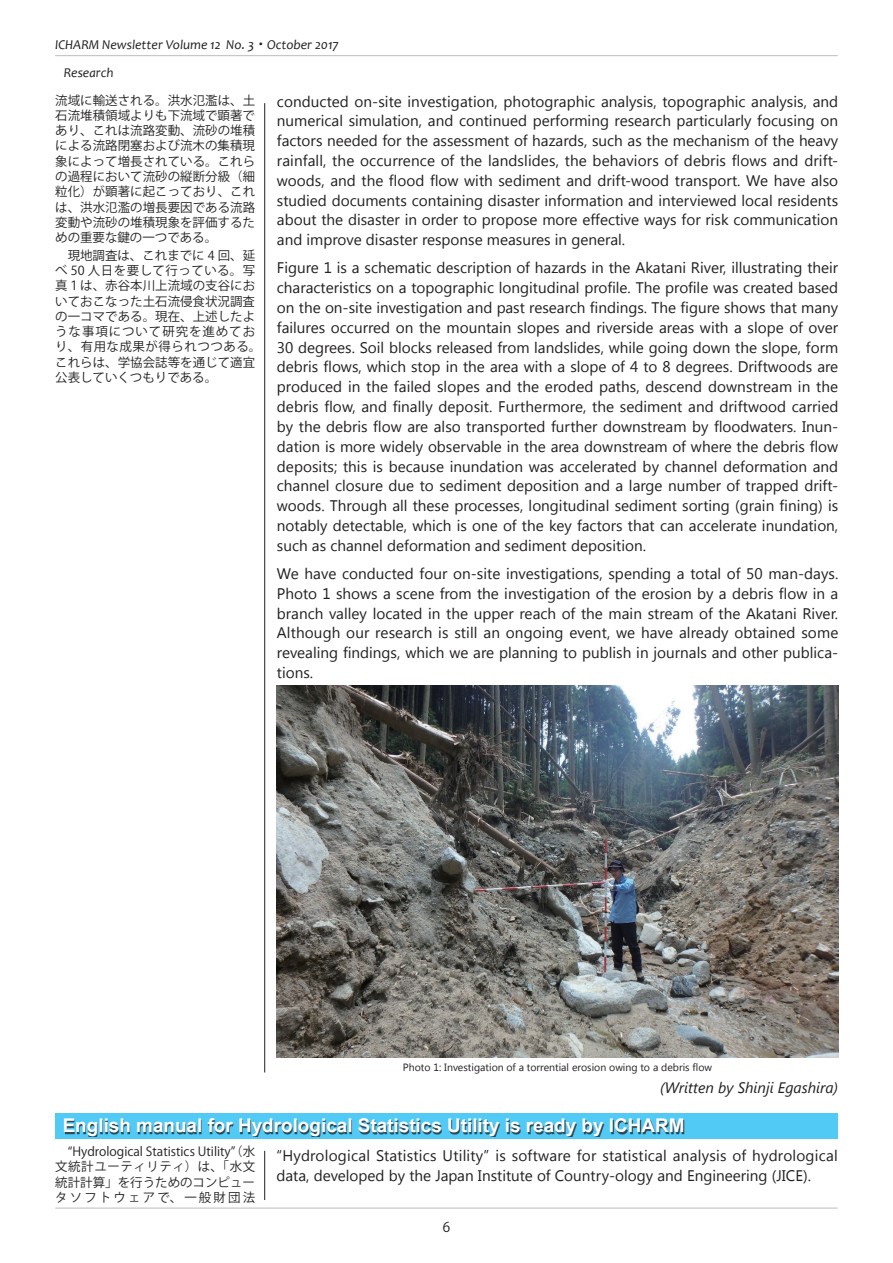
<style>
.page{position:relative;width:893px;height:1263px;background:#fff}
.page>*{position:absolute;margin:0;border:0;box-sizing:border-box;transform-origin:0 0}
.t1{font:700 18.9px "Arial";color:#fff}
.t2{font:15.3px/19.8px "Segoe UI";color:#231f20;text-align:justify}
.t3{font:italic 15.15px "Segoe UI";color:#231f20}
.t4{font:italic 13.5px "Candara";color:#231f20}
.t5{font:13.5px "Koz Go Pro";color:#231f20}
.t6{font:12.45px/15.3px "Koz Go Pro";letter-spacing:.005em;color:#231f20;text-align:justify}
.t7{font:10.5px "Segoe UI";color:#231f20}
.s1{font-family:"Koz Min Pro";font-style:normal}
</style>
<div class="page">
<hr style="left:55px;top:1208px;width:783px;height:1px;background:#bcbdc0">
<hr style="left:55px;top:55px;width:783px;height:1px;background:#bcbdc0">
<div style="left:55px;top:1113px;width:783px;height:26px;background:#51caf5"></div>
<div style="left:65px;top:1120px;width:619px;height:17px;background:#231f20;opacity:.75"></div>
<hr style="left:264px;top:1151px;width:1px;height:49px;background:#231f20">
<img style="left:276px;top:685px;width:562px;height:372px">
<hr style="left:264px;top:103px;width:1px;height:969px;background:#231f20">
<p class="t4" style="left:55px;top:36px;width:285px">ICHARM Newsletter Volume 12 No. 3<span class="s1">・</span> October 2017</p>
<p class="t4" style="left:64px;top:64px;width:51px">Research</p>
<p class="t6" style="left:55px;top:93px;width:201px">流域に輸送される。洪水氾濫は、土石流堆積領域よりも下流域で顕著であり、これは流路変動、流砂の堆積による流路閉塞および流木の集積現象によって増長されている。これらの過程において流砂の縦断分級（細粒化）が顕著に起こっており、これは、洪水氾濫の増長要因である流路変動や流砂の堆積現象を評価するための重要な鍵の一つである。</p>
<p class="t6" style="left:55px;top:248px;width:207px;text-align:left">　現地調査は、これまでに 4 回、延べ 50 人日を要して行っている。写真１は、赤谷本川上流域の支谷においておこなった土石流侵食状況調査の一コマである。現在、上述したような事項について研究を進めており、有用な成果が得られつつある。これらは、学協会誌等を通じて適宜公表していくつもりである。</p>
<p class="t2" style="left:277px;top:91px;width:563px">conducted on-site investigation, photographic analysis, topographic analysis, and numerical simulation, and continued performing research particularly focusing on factors needed for the assessment of hazards, such as the mechanism of the heavy rainfall, the occurrence of the landslides, the behaviors of debris flows and drift&shy;woods, and the flood flow with sediment and drift-wood transport. We have also studied documents containing disaster information and interviewed local residents about the disaster in order to propose more effective ways for risk communication and improve disaster response measures in general.</p>
<p class="t2" style="left:277px;top:257px;width:563px">Figure 1 is a schematic description of hazards in the Akatani River, illustrating their characteristics on a topographic longitudinal profile. The profile was created based on the on-site investigation and past research findings. The figure shows that many failures occurred on the mountain slopes and riverside areas with a slope of over 30 degrees. Soil blocks released from landslides, while going down the slope, form debris flows, which stop in the area with a slope of 4 to 8 degrees. Driftwoods are produced in the failed slopes and the eroded paths, descend downstream in the debris flow, and finally deposit. Furthermore, the sediment and driftwood carried by the debris flow are also transported further downstream by floodwaters. Inun&shy;dation is more widely observable in the area downstream of where the debris flow deposits; this is because inundation was accelerated by channel deformation and channel closure due to sediment deposition and a large number of trapped drift&shy;woods. Through all these processes, longitudinal sediment sorting (grain fining) is notably detectable, which is one of the key factors that can accelerate inundation, such as channel deformation and sediment deposition.</p>
<p class="t2" style="left:277px;top:563px;width:563px">We have conducted four on-site investigations, spending a total of 50 man-days.<br>Photo 1 shows a scene from the investigation of the erosion by a debris flow in a branch valley located in the upper reach of the main stream of the Akatani River.<br>Although our research is still an ongoing event, we have already obtained some revealing findings, which we are planning to publish in journals and other publica&shy;tions.</p>
<p class="t7" style="left:403px;top:1059px;width:311px">Photo 1: Investigation of a torrential erosion owing to a debris flow</p>
<p class="t3" style="left:660px;top:1076px;width:179px">(Written by Shinji Egashira)</p>
<p class="t1" style="left:63px;top:1113px;width:623px">English manual for Hydrological Statistics Utility is ready by ICHARM</p>
<p class="t6" style="left:55px;top:1144px;width:201px">　“Hydrological Statistics Utility”（水文統計ユーティリティ）は、「水文統計計算」を行うためのコンピュータソフトウェアで、一般財団法</p>
<p class="t2" style="left:276px;top:1145px;width:563px">“Hydrological Statistics Utility” is software for statistical analysis of hydrological data, developed by the Japan Institute of Country-ology and Engineering (JICE).</p>
<p class="t5" style="left:443px;top:1219px;width:9px">6</p>
</div>
